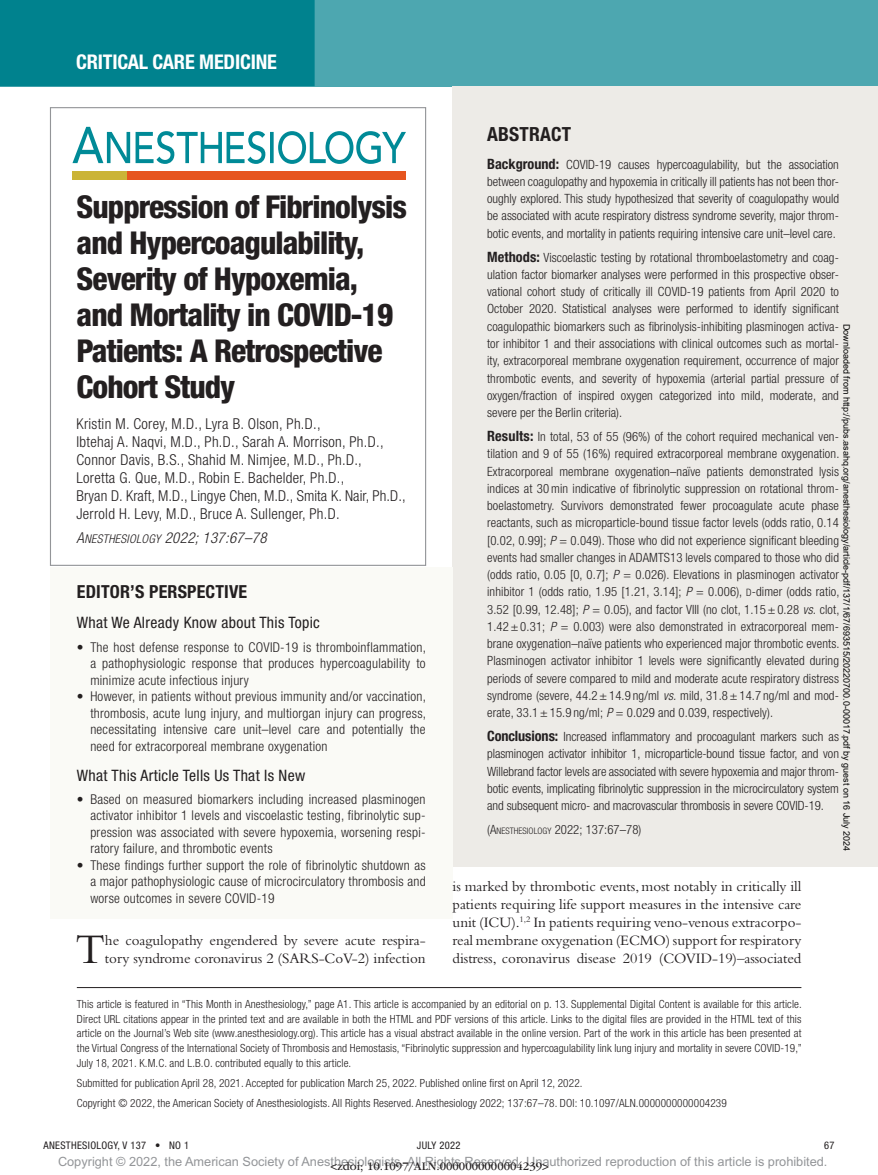
<style>
.page{position:relative;width:878px;height:1175px;background:#fff}
.page>*{position:absolute;margin:0;border:0;box-sizing:border-box;transform-origin:0 0}
.t1{font:43.95px "Bembo Std";color:#231f20}
.t2{font:800 condensed 31.5px/36px "Helvetica Neue LT Std";letter-spacing:-.03em;color:#231f20}
.t3{font:700 condensed 20.25px "Helvetica Neue LT Std";letter-spacing:-.01em;color:#fff}
.t4{font:700 condensed 19.5px "Helvetica Neue LT Std";letter-spacing:.01em;color:#231f20}
.t5{font:700 condensed 18px "Helvetica Neue LT Std";letter-spacing:.01em;color:#231f20}
.t6{font:condensed 15.75px "Helvetica Neue LT Std";letter-spacing:.02em;color:#231f20}
.t7{font:15px/18px "Bembo Std";letter-spacing:-.005em;color:#231f20}
.t8{font:300 condensed 15px/18px "Helvetica Neue LT Std";letter-spacing:.02em;color:#231f20}
.t9{font:italic 300 condensed 15px "Helvetica Neue LT Std";letter-spacing:.02em;color:#231f20}
.t10{font:300 condensed 13.5px/16.5px "Helvetica Neue LT Std";letter-spacing:.02em;color:#231f20;text-align:justify}
.t11{font:300 condensed 12.75px/17.2px "Helvetica Neue LT Std";letter-spacing:.005em;color:#231f20;text-align:justify}
.t12{font:12.75px "Arial MT Std";color:#939598}
.t13{font:12px "ITC Garamond Std";color:#231f20}
.t14{font:300 condensed 11.25px/14.7px "Helvetica Neue LT Std";letter-spacing:.01em;color:#231f20;text-align:justify}
.t15{font:condensed 10.5px "Helvetica Neue LT Std";letter-spacing:.03em;color:#231f20}
.t16{font:9px "Arial";color:#000}
.s1{font-weight:700;font-size:14.25px}
.s2{font-style:italic}
.s3{font-family:"Helvetica Neue LT Std Lt Cn SC800";font-weight:400;font-stretch:normal;font-size:10.2px}
.s4{font-size:9px}
.s5{font-family:"Helvetica Neue LT Std Lt Cn O SC800";font-weight:400;font-style:normal;font-stretch:normal}
.s6{font-family:"Helvetica Neue LT Std Lt Cn O SC800";font-weight:400;font-style:normal;font-stretch:normal;font-size:12px}
</style>
<div class="page">
<div style="left:0;top:0;width:878px;height:86px;background:#4da7b0"></div>
<div style="left:0;top:0;width:314px;height:86px;background:#00828e"></div>
<div style="left:120px;top:171px;width:286px;height:8px;background:#e6551f"></div>
<div style="left:72px;top:171px;width:54px;height:8px;background:#cbb437"></div>
<svg style="left:72px;top:127px;width:334px;height:37px"></svg>
<div style="left:452px;top:86px;width:426px;height:89px;background:#edebe7"></div>
<div style="left:452px;top:118px;width:426px;height:152px;background:#edebe7"></div>
<div style="left:452px;top:211px;width:426px;height:239px;background:#edebe7"></div>
<div style="left:452px;top:390px;width:426px;height:360px;background:#edebe7"></div>
<div style="left:452px;top:690px;width:426px;height:153px;background:#edebe7"></div>
<div style="left:452px;top:784px;width:426px;height:83px;background:#edebe7"></div>
<div style="left:50px;top:567px;width:402px;height:50px;background:#fafaf6"></div>
<div style="left:50px;top:601px;width:402px;height:99px;background:#fafaf6"></div>
<div style="left:50px;top:651px;width:402px;height:115px;background:#fafaf6"></div>
<div style="left:50px;top:753px;width:402px;height:116px;background:#fafaf6"></div>
<div style="left:50px;top:819px;width:402px;height:99px;background:#fafaf6"></div>
<hr style="left:77px;top:987px;width:724px;height:1px;background:#231f20">
<h3 class="t3" style="left:76px;top:49px;width:202px">Critical Care Medicine</h3>
<h3 class="t4" style="left:487px;top:122px;width:85px">ABSTRACT</h3>
<p class="t11" style="left:487px;top:155px;width:353px"><span class="s1">Background:</span> COVID-19 causes hypercoagulability, but the association between coagulopathy and hypoxemia in critically ill patients has not been thor&shy;oughly explored. This study hypothesized that severity of coagulopathy would be associated with acute respiratory distress syndrome severity, major throm&shy;botic events, and mortality in patients requiring intensive care unit–level care.</p>
<p class="t11" style="left:487px;top:248px;width:353px"><span class="s1">Methods:</span> Viscoelastic testing by rotational thromboelastometry and coag&shy;ulation factor biomarker analyses were performed in this prospective obser&shy;vational cohort study of critically ill COVID-19 patients from April 2020 to October 2020. Statistical analyses were performed to identify significant coagulopathic biomarkers such as fibrinolysis-inhibiting plasminogen activa&shy;tor inhibitor 1 and their associations with clinical outcomes such as mortal&shy;ity, extracorporeal membrane oxygenation requirement, occurrence of major thrombotic events, and severity of hypoxemia (arterial partial pressure of oxygen/fraction of inspired oxygen categorized into mild, moderate, and severe per the Berlin criteria).</p>
<p class="t11" style="left:487px;top:428px;width:354px"><span class="s1">Results:</span> In total, 53 of 55 (96%) of the cohort required mechanical ven&shy;tilation and 9 of 55 (16%) required extracorporeal membrane oxygenation.<br>Extracorporeal membrane oxygenation–naïve patients demonstrated lysis indices at 30min indicative of fibrinolytic suppression on rotational throm&shy;boelastometry. Survivors demonstrated fewer procoagulate acute phase reactants, such as microparticle-bound tissue factor levels (odds ratio, 0.14 [0.02, 0.99]; <span class="s2">P</span> = 0.049). Those who did not experience significant bleeding events had smaller changes in ADAMTS13 levels compared to those who did (odds ratio, 0.05 [0, 0.7]; <span class="s2">P</span> = 0.026). Elevations in plasminogen activator inhibitor 1 (odds ratio, 1.95 [1.21, 3.14]; <span class="s2">P</span> = 0.006), <span class="s3">d</span>-dimer (odds ratio, 3.52 [0.99, 12.48]; <span class="s2">P</span> = 0.05), and factor VIII (no clot, 1.15±0.28 <span class="s2">vs.</span> clot, 1.42±0.31; <span class="s2">P</span> = 0.003) were also demonstrated in extracorporeal mem&shy;brane oxygenation–naïve patients who experienced major thrombotic events.<br>Plasminogen activator inhibitor 1 levels were significantly elevated during periods of severe compared to mild and moderate acute respiratory distress syndrome (severe, 44.2±14.9 ng/ml <span class="s2">vs.</span> mild, 31.8±14.7 ng/ml and mod&shy;erate, 33.1±15.9 ng/ml; <span class="s2">P</span> = 0.029 and 0.039, respectively).</p>
<p class="t11" style="left:487px;top:728px;width:353px"><span class="s1">Conclusions:</span> Increased inflammatory and procoagulant markers such as plasminogen activator inhibitor 1, microparticle-bound tissue factor, and von Willebrand factor levels are associated with severe hypoxemia and major throm&shy;botic events, implicating fibrinolytic suppression in the microcirculatory system and subsequent micro- and macrovascular thrombosis in severe COVID-19.</p>
<p class="t11" style="left:487px;top:821px;width:156px">(A<span class="s4">NESTHESIOLOGY</span> 2022; 137:67–78)</p>
<h2 class="t2" style="left:77px;top:188px;width:332px">Suppression of Fibrinolysis and Hypercoagulability,<br>Severity of Hypoxemia, and Mortality in COVID-19<br>Patients: A Retrospective<br>Cohort Study</h2>
<p class="t8" style="left:77px;top:415px;width:330px">Kristin M. Corey, M.D., Lyra B. Olson, Ph.D.,<br>Ibtehaj A. Naqvi, M.D., Ph.D., Sarah A. Morrison, Ph.D., Connor Davis, B.S., Shahid M. Nimjee, M.D., Ph.D.,<br>Loretta G. Que, M.D., Robin E. Bachelder, Ph.D.,<br>Bryan D. Kraft, M.D., Lingye Chen, M.D., Smita K. Nair, Ph.D., Jerrold H. Levy, M.D., Bruce A. Sullenger, Ph.D.</p>
<p class="t9" style="left:77px;top:529px;width:191px"><span class="s5">A</span><span class="s6">NESTHESIOLOGY</span> 2022; 137:67–78</p>
<p class="t16" style="left:850px;top:323px;width:529px;rotate:90deg">Downloaded from http://pubs.asahq.org/anesthesiology/article-pdf/137/1/67/693515/20220700.0-00017.pdf by guest on 16 July 2024</p>
<h3 class="t5" style="left:77px;top:581px;width:9px">EDIT</h3>
<h3 class="t5" style="left:110px;top:581px;width:138px">OR’S PERSPECTIVE</h3>
<p class="t6" style="left:77px;top:613px;width:244px">What We Already Know about This Topic</p>
<p class="t10" style="left:90px;top:638px;width:337px;text-indent:-14px">• The host defense response to COVID-19 is thromboinflammation, a pathophysiologic response that produces hypercoagulability to minimize acute infectious injury</p>
<p class="t10" style="left:90px;top:688px;width:337px;text-indent:-14px">• However, in patients without previous immunity and/or vaccination, thrombosis, acute lung injury, and multiorgan injury can progress, necessitating intensive care unit–level care and potentially the need for extracorporeal membrane oxygenation</p>
<p class="t6" style="left:77px;top:766px;width:230px">What This Article Tells Us That Is New</p>
<p class="t10" style="left:90px;top:790px;width:337px;text-indent:-14px">• Based on measured biomarkers including increased plasminogen activator inhibitor 1 levels and viscoelastic testing, fibrinolytic sup&shy;pression was associated with severe hypoxemia, worsening respi&shy;ratory failure, and thrombotic events</p>
<p class="t10" style="left:90px;top:856px;width:337px;text-indent:-14px">• These findings further support the role of fibrinolytic shutdown as a major pathophysiologic cause of microcirculatory thrombosis and worse outcomes in severe COVID-19</p>
<h1 class="t1" style="left:75px;top:923px;width:31px">T</h1>
<p class="t7" style="left:105px;top:931px;width:322px">he coagulopathy engendered by severe acute respira&shy;tory syndrome coronavirus 2 (SARS-CoV-2) infection</p>
<p class="t7" style="left:452px;top:876px;width:350px;text-align:justify">is marked by thrombotic events, most notably in critically ill patients requiring life support measures in the intensive care unit (ICU).<sup>1,2</sup> In patients requiring veno-venous extracorpo&shy;real membrane oxygenation (ECMO) support for respiratory distress, coronavirus disease 2019 (COVID-19)–associated</p>
<p class="t14" style="left:77px;top:996px;width:726px">This article is featured in “This Month in Anesthesiology,” page A1. This article is accompanied by an editorial on p. 13. Supplemental Digital Content is available for this article.<br>Direct URL citations appear in the printed text and are available in both the HTML and PDF versions of this article. Links to the digital files are provided in the HTML text of this article on the Journal’s Web site (www.anesthesiology.org). This article has a visual abstract available in the online version. Part of the work in this article has been presented at the Virtual Congress of the International Society of Thrombosis and Hemostasis, “Fibrinolytic suppression and hypercoagulability link lung injury and mortality in severe COVID-19,” July 18, 2021. K.M.C. and L.B.O. contributed equally to this article.</p>
<p class="t14" style="left:77px;top:1075px;width:507px">Submitted for publication April 28, 2021. Accepted for publication March 25, 2022. Published online first on April 12, 2022.</p>
<p class="t14" style="left:77px;top:1096px;width:651px">Copyright © 2022, the American Society of Anesthesiologists. All Rights Reserved. Anesthesiology 2022; 137:67–78. DOI: 10.1097/ALN.0000000000004239</p>
<p class="t15" style="left:44px;top:1139px;width:147px">ANESTHESIOLOGY, V 137 • NO 1</p>
<p class="t15" style="left:417px;top:1139px;width:45px">July 2022</p>
<p class="t15" style="left:824px;top:1139px;width:12px">67</p>
<p class="t12" style="left:58px;top:1154px;width:771px">Copyright © 2022, the American Society of Anesthesiologists. All Rights Reserved. Unauthorized reproduction of this article is prohibited.</p>
<p class="t13" style="left:330px;top:1159px;width:220px">&lt;zdoi; 10.1097/ALN.0000000000004239&gt;</p>
</div>
